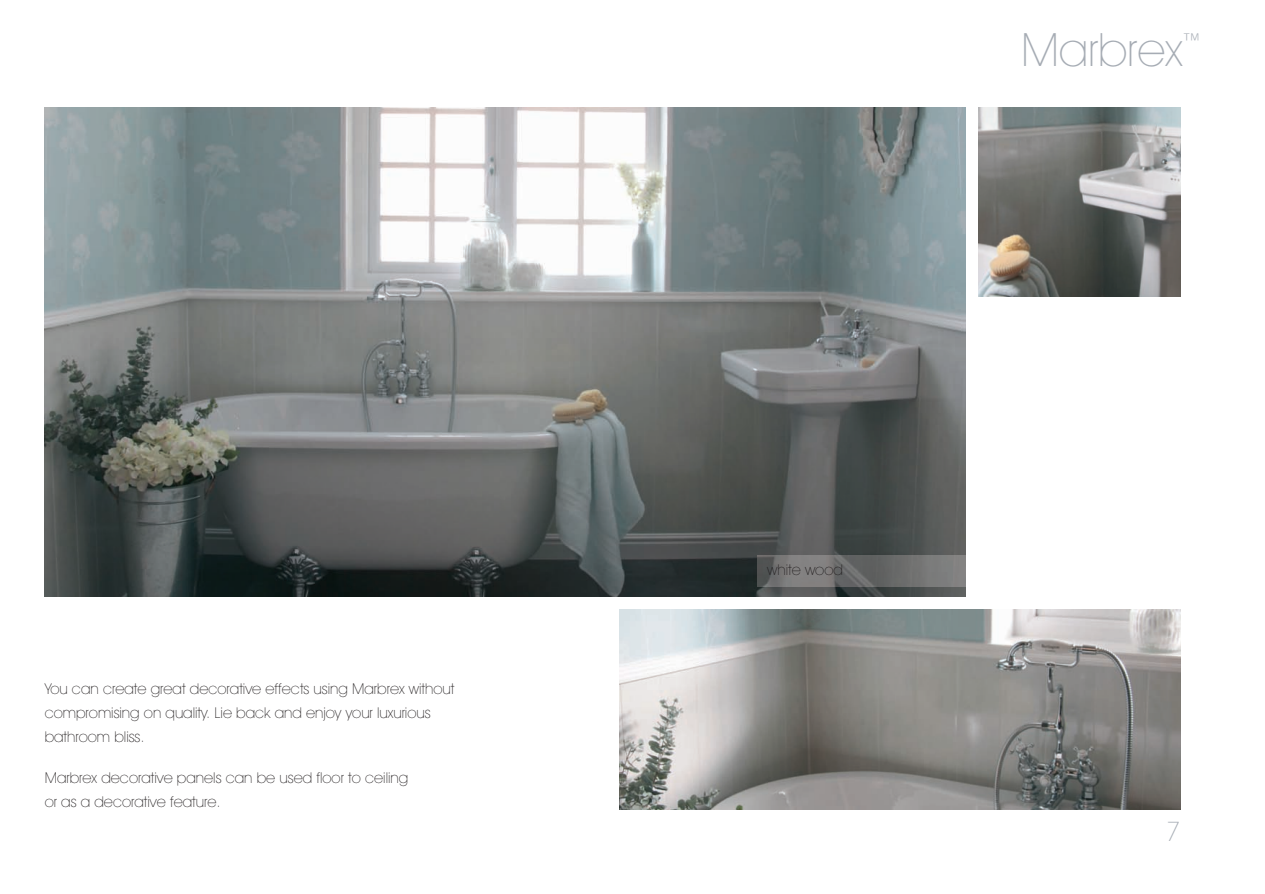
<style>
.page{position:relative;width:1265px;height:894px;background:#fff}
.page>*{position:absolute;margin:0;border:0;box-sizing:border-box;transform-origin:0 0}
.t1{font:200 46.2px "Avant Garde IT Cby BT";color:#a6acb4}
.t2{font:200 27px "Avant Garde IT Cby BT";color:#a6acb4}
.t3{font:200 15px/24px "Avant Garde IT Cby BT";color:#231f20}
</style>
<div class="page">
<img style="left:45px;top:107px;width:920px;height:489px">
<img style="left:978px;top:107px;width:202px;height:189px">
<img style="left:757px;top:555px;width:208px;height:31px">
<img style="left:619px;top:609px;width:561px;height:200px">
<p class="t3" style="left:45px;top:678px;width:411px">You can create great decorative effects using Marbrex without compromising on quality. Lie back and enjoy your luxurious bathroom bliss.</p>
<p class="t3" style="left:45px;top:767px;width:365px">Marbrex decorative panels can be used floor to ceiling or as a decorative feature.</p>
<h1 class="t1" style="left:1020px;top:33px;width:184px">Marbrex<sup>™</sup></h1>
<p class="t3" style="left:767px;top:559px;width:77px">white wood</p>
<h2 class="t2" style="left:1165px;top:821px;width:17px">7</h2>
</div>
